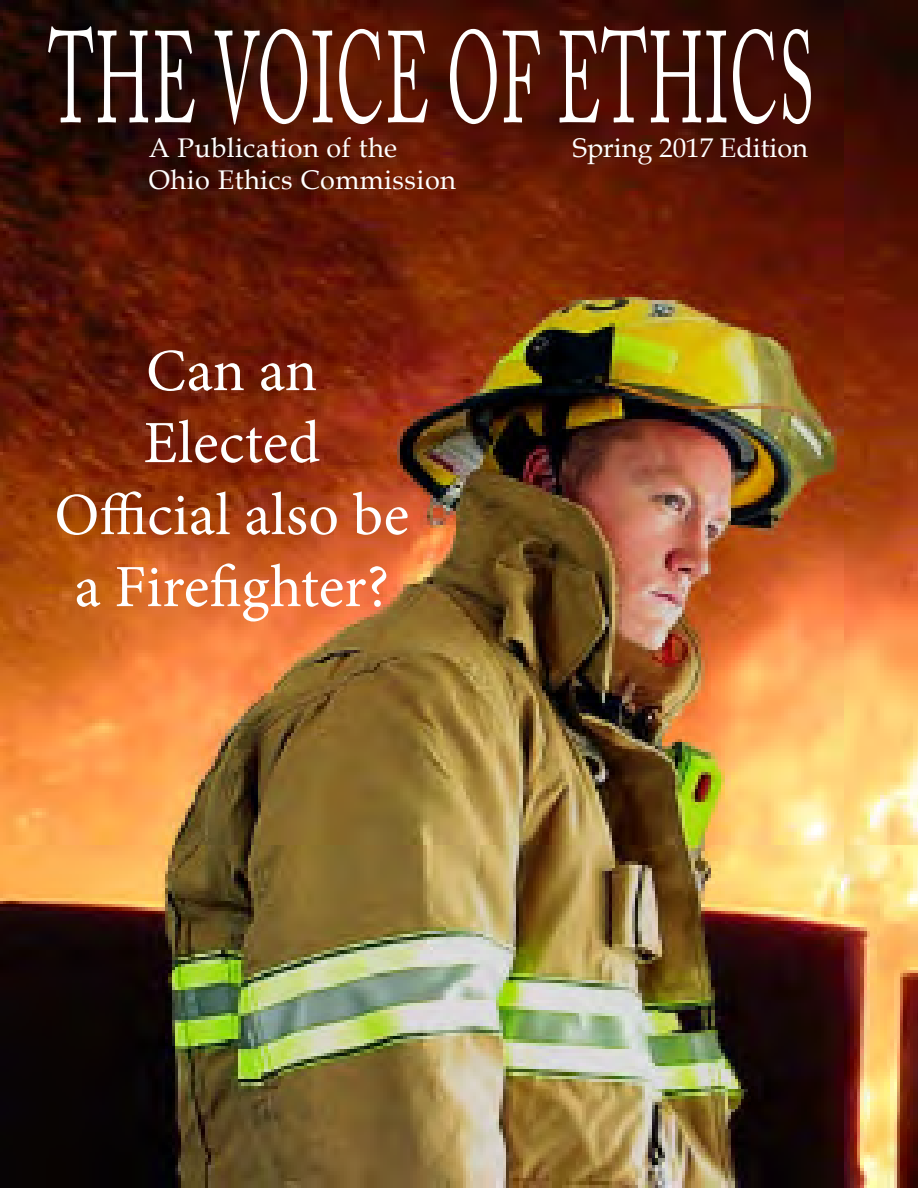
<style>
.page{position:relative;width:918px;height:1188px;background:#fff}
.page>*{position:absolute;margin:0;border:0;box-sizing:border-box;transform-origin:0 0}
.t1{font:129px "Adobe Caslon Pro";letter-spacing:.015em;color:#fff;scale:.5 1}
.t2{font:60px/72px "Minion Pro";color:#fff;text-align:center}
.t3{font:27px/32.4px "Book Antiqua";letter-spacing:.02em;color:#fff}
.t4{font:27px "Book Antiqua";color:#fff}
</style>
<div class="page">
<img style="left:0;top:0;width:918px;height:1188px">
<h1 class="t1" style="left:49px;top:2px;width:1533px">THE VOICE OF ETHICS</h1>
<p class="t3" style="left:149px;top:131px;width:309px">A Publication of the<br>Ohio Ethics Commission</p>
<p class="t4" style="left:573px;top:129px;width:237px">Spring 2017 Edition</p>
<p class="t2" style="left:54px;top:335px;width:356px">Can an<br>Elected<br>Official also be a Firefighter?</p>
</div>
